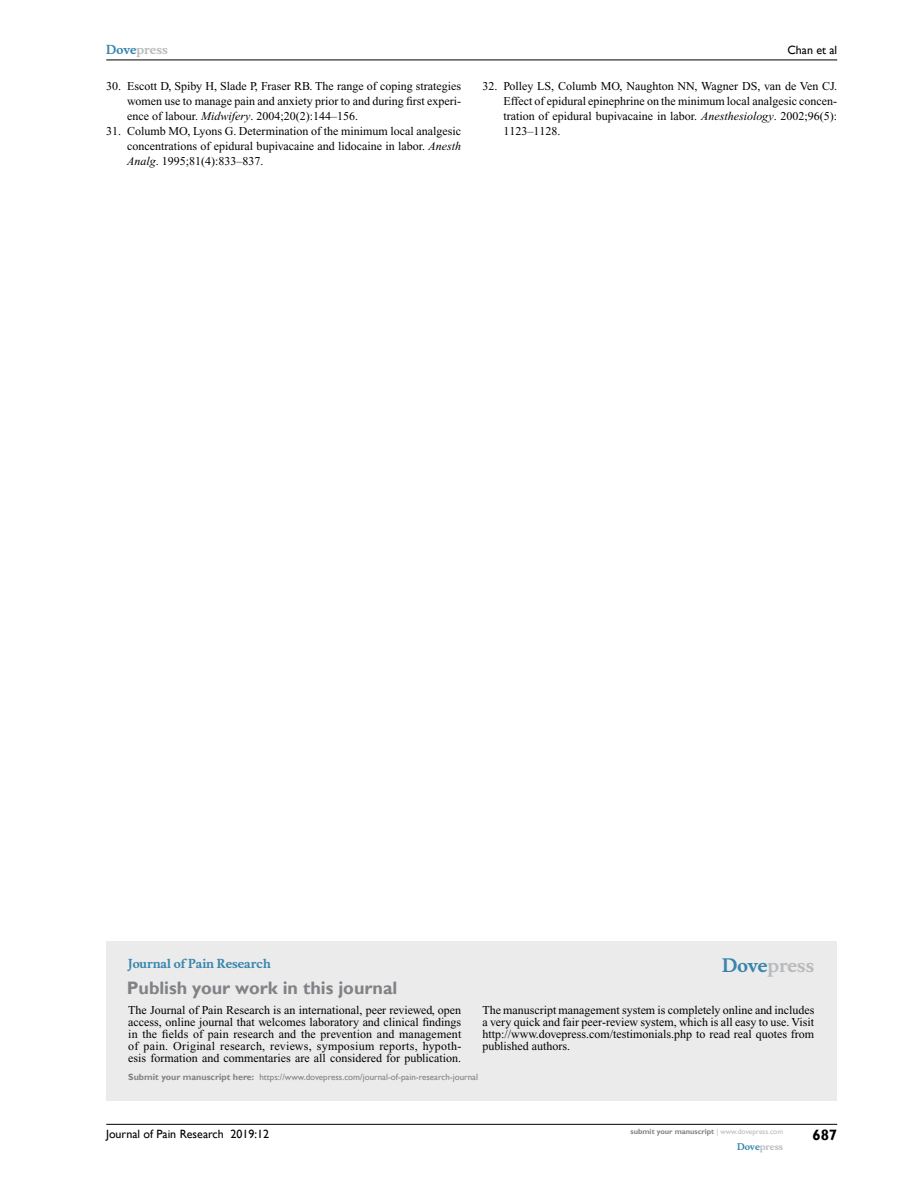
<style>
.page{position:relative;width:918px;height:1188px;background:#fff}
.page>*{position:absolute;margin:0;border:0;box-sizing:border-box;transform-origin:0 0}
.t1{font:700 18px "Gill Sans";color:#808285}
.t2{font:700 18px "Musee";color:#b8babc}
.t3{font:700 15px "Gill Sans";color:#000}
.t4{font:12px/12px "Times New Roman";color:#000;text-align:justify}
.t5{font:12px "Gill Sans";color:#000}
.t6{font:700 12px "Musee";color:#3785ad}
.t7{font:700 12px "Musee";color:#b8babc}
.t8{font:9px "Gill Sans";color:#808285}
.t9{font:700 9px "Musee";color:#b8babc}
.t10{font:700 7.5px "Gill Sans";color:#808285}
.s1{color:#3785ad}
.s2{font-style:italic}
.s3{font-weight:700}
.s4{font-weight:400;color:#b8babc}
</style>
<div class="page">
<div style="left:106px;top:941px;width:731px;height:159px;background:#ebebec"></div>
<hr style="left:106px;top:1124px;width:731px;height:1px;background:#000">
<hr style="left:106px;top:60px;width:731px;height:1px;background:#000">
<p class="t7" style="left:106px;top:43px;width:63px"><span class="s1">Dove</span>press</p>
<p class="t4" style="left:127px;top:79px;width:335px;line-height:15px;text-indent:-21px">30. Escott D, Spiby H, Slade P, Fraser RB. The range of coping strategies women use to manage pain and anxiety prior to and during first experi&shy;ence of labour. <span class="s2">Midwifery</span>. 2004;20(2):144–156.</p>
<p class="t4" style="left:127px;top:124px;width:335px;line-height:15px;text-indent:-21px">31. Columb MO, Lyons G. Determination of the minimum local analgesic concentrations of epidural bupivacaine and lidocaine in labor. <span class="s2">Anesth Analg</span>. 1995;81(4):833–837.</p>
<p class="t5" style="left:787px;top:43px;width:51px">Chan et al</p>
<p class="t4" style="left:503px;top:79px;width:335px;line-height:15px;text-indent:-21px">32. Polley LS, Columb MO, Naughton NN, Wagner DS, van de Ven CJ.<br>Effect of epidural epinephrine on the minimum local analgesic concen&shy;tration of epidural bupivacaine in labor. <span class="s2">Anesthesiology</span>. 2002;96(5):<br>1123–1128.</p>
<p class="t6" style="left:128px;top:956px;width:144px">Journal of Pain Research</p>
<h1 class="t1" style="left:127px;top:977px;width:272px">Publish your work in this journal</h1>
<h1 class="t2" style="left:722px;top:955px;width:94px"><span class="s1">Dove</span>press</h1>
<p class="t4" style="left:128px;top:1004px;width:335px">The Journal of Pain Research is an international, peer reviewed, open access, online journal that welcomes laboratory and clinical findings in the fields of pain research and the prevention and management of pain. Original research, reviews, symposium reports, hypoth&shy;esis formation and commentaries are all considered for publication.</p>
<p class="t4" style="left:482px;top:1004px;width:334px">The manuscript management system is completely online and includes a very quick and fair peer-review system, which is all easy to use. Visit http://www.dovepress.com/testimonials.php to read real quotes from published authors.</p>
<p class="t8" style="left:128px;top:1072px;width:351px"><span class="s3">Submit your manuscript here:</span> https://www.dovepress.com/journal-of-pain-research-journal</p>
<p class="t5" style="left:106px;top:1127px;width:164px">Journal of Pain Research 2019:12</p>
<p class="t10" style="left:631px;top:1127px;width:154px">submit your manuscript <span class="s4">| www.dovepress.com</span></p>
<p class="t9" style="left:737px;top:1141px;width:48px"><span class="s1">Dove</span>press</p>
<p class="t3" style="left:812px;top:1126px;width:26px">687</p>
</div>
